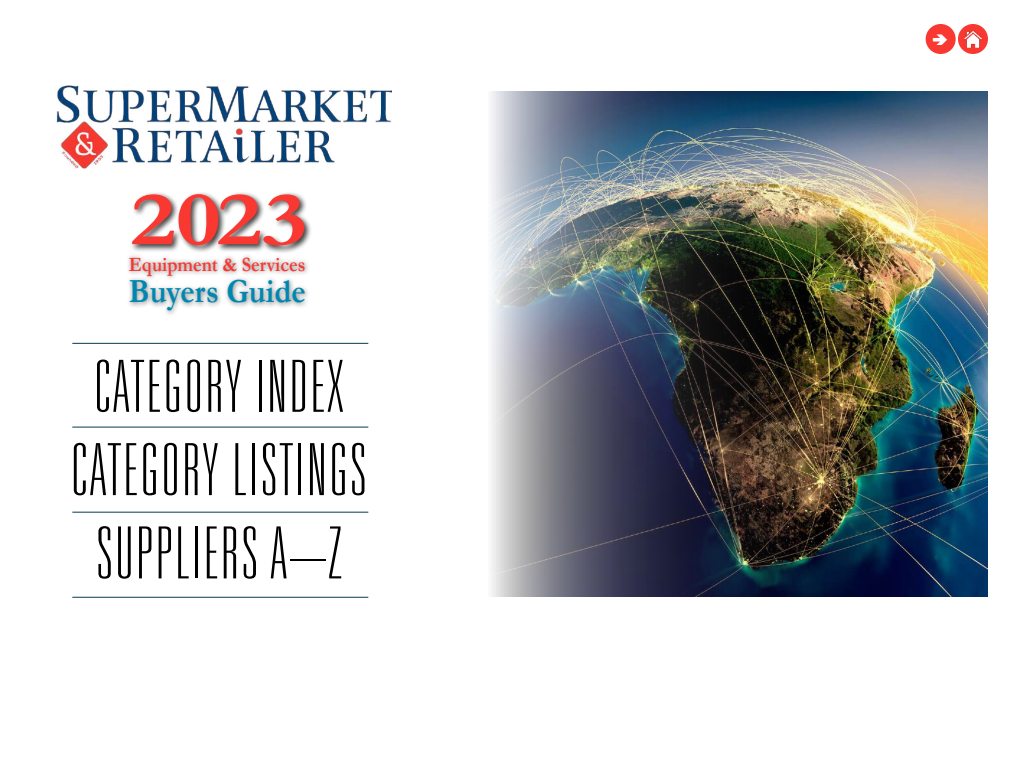
<style>
.page{position:relative;width:1024px;height:768px;background:#fff}
.page>*{position:absolute;margin:0;border:0;box-sizing:border-box;transform-origin:0 0}
.t1{font:700 77.7px "Garamond";color:#f83831;scale:1.25 1}
.t2{font:100 ultra-condensed 72px/83.3px "Univers";letter-spacing:.05em;color:#000}
.t3{font:700 34.1px "Garamond";color:#0087b0;scale:.9 1}
.t4{font:700 20.5px "Garamond";color:#f73831;scale:.9 1}
</style>
<div class="page">
<img style="left:492px;top:91px;width:496px;height:506px">
<div style="left:130px;top:191px;width:183px;height:63px;background:#000;opacity:.75"></div>
<div style="left:125px;top:253px;width:186px;height:64px;background:#000;opacity:.5"></div>
<div style="left:926px;top:24px;width:30px;height:30px;background:#f83831;border-radius:50%"></div>
<div style="left:958px;top:24px;width:30px;height:30px;background:#f83831;border-radius:50%"></div>
<img style="left:964px;top:30px;width:18px;height:18px">
<img style="left:56px;top:85px;width:335px;height:84px">
<hr style="left:72px;top:343px;width:296px;height:1px;background:#063950">
<hr style="left:72px;top:427px;width:296px;height:1px;background:#063950">
<hr style="left:72px;top:512px;width:296px;height:1px;background:#063950">
<hr style="left:72px;top:597px;width:296px;height:1px;background:#063950">
<p class="t1" style="left:130px;top:173px;width:143px">2023</p>
<p class="t4" style="left:129px;top:252px;width:198px">Equipment &amp; Services</p>
<p class="t3" style="left:129px;top:271px;width:198px">Buyers Guide</p>
<p class="t2" style="left:96px;top:346px;width:249px">CATEGORY INDEX</p>
<p class="t2" style="left:72px;top:429px;width:19px">CATEGORY</p>
<p class="t2" style="left:97px;top:429px;width:270px;text-indent:136px">LISTINGS<br>SUPPLIERS A–Z</p>
</div>
